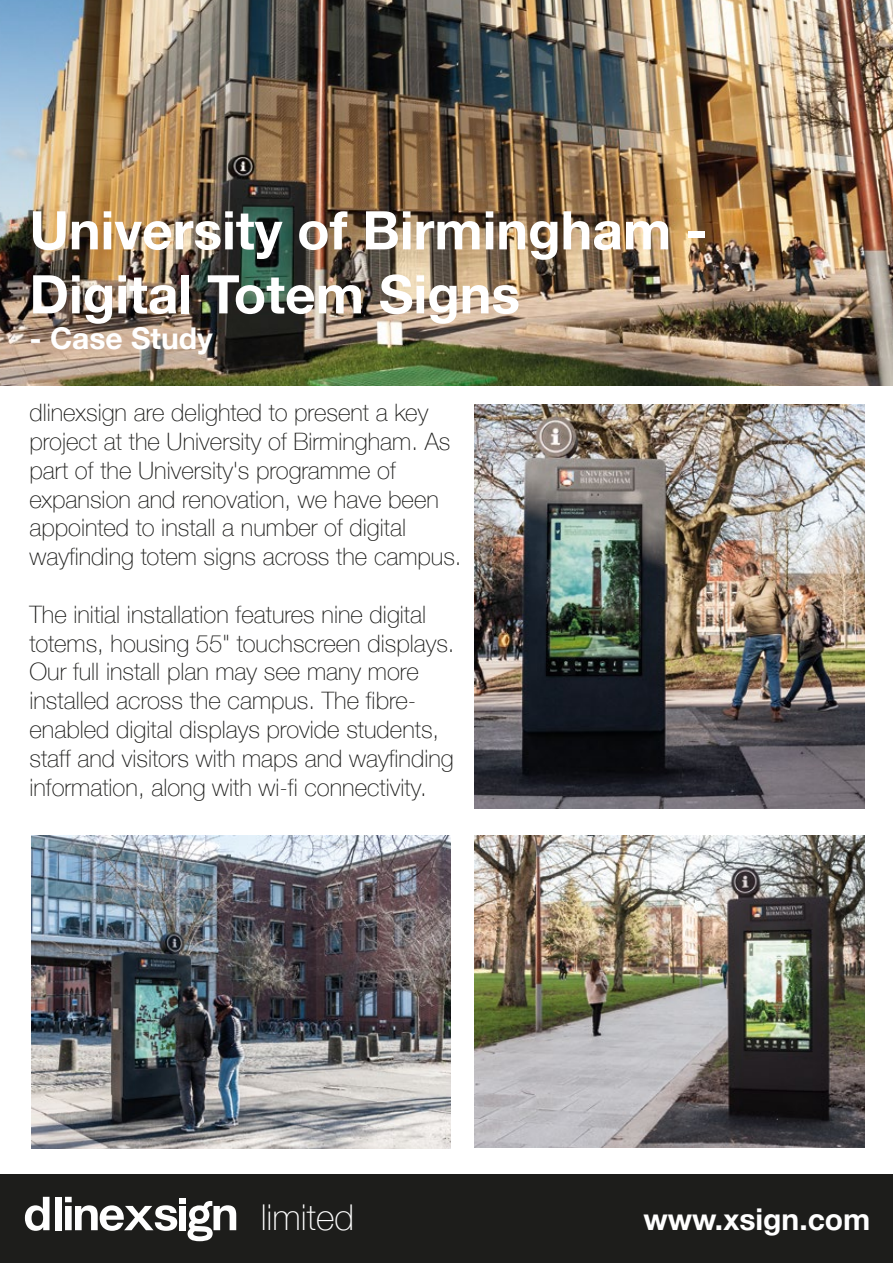
<style>
.page{position:relative;width:893px;height:1263px;background:#fff}
.page>*{position:absolute;margin:0;border:0;box-sizing:border-box;transform-origin:0 0}
.t1{font:700 53.4px/64.1px "Helvetica Neue";color:#fff}
.t2{font:100 35.55px "Helvetica Neue";color:#fff}
.t3{font:700 30px "Helvetica Neue";color:#fff}
.t4{font:100 24px/28.8px "Helvetica Neue";color:#1d1d1b}
</style>
<div class="page">
<img style="left:0;top:0;width:893px;height:385px">
<div style="left:0;top:1174px;width:893px;height:89px;background:#1d1d1b"></div>
<svg style="left:25px;top:1197px;width:25px;height:34px"></svg>
<div style="left:55px;top:1197px;width:7px;height:33px;background:#fff"></div>
<svg style="left:65px;top:1197px;width:171px;height:44px"></svg>
<img style="left:32px;top:835px;width:418px;height:313px">
<img style="left:474px;top:835px;width:391px;height:313px">
<img style="left:474px;top:404px;width:391px;height:405px">
<h1 class="t1" style="left:29px;top:200px;width:680px">University of Birmingham -<br>Digital Totem Signs</h1>
<p class="t3" style="left:29px;top:315px;width:185px">- Case Study</p>
<p class="t4" style="left:29px;top:397px;width:434px">dlinexsign are delighted to present a key project at the University of Birmingham. As part of the University's programme of expansion and renovation, we have been appointed to install a number of digital wayfinding totem signs across the campus.</p>
<p class="t4" style="left:29px;top:599px;width:427px">The initial installation features nine digital totems, housing 55" touchscreen displays.<br>Our full install plan may see many more installed across the campus. The fibre&shy;enabled digital displays provide students, staff and visitors with maps and wayfinding information, along with wi-fi connectivity.</p>
<h2 class="t2" style="left:261px;top:1190px;width:95px">limited</h2>
<p class="t3" style="left:643px;top:1196px;width:229px">www.xsign.com</p>
</div>
